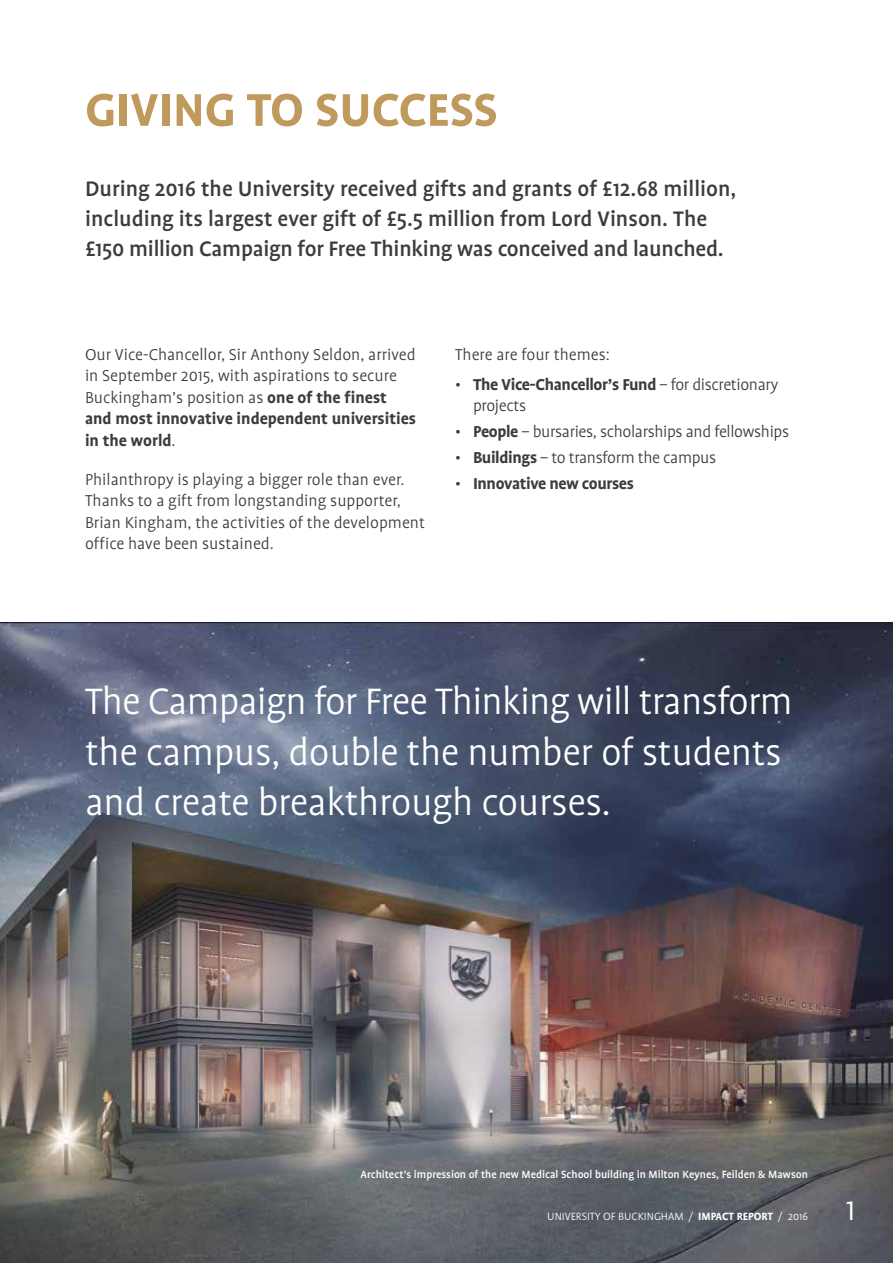
<style>
.page{position:relative;width:893px;height:1263px;background:#fff}
.page>*{position:absolute;margin:0;border:0;box-sizing:border-box;transform-origin:0 0}
.t1{font:700 52.5px "Profile";color:#c09a5d}
.t2{font:300 42px/50.4px "Profile";letter-spacing:-.01em;color:#fff}
.t3{font:300 36px "Profile";color:#fff}
.t4{font:500 24px/30px "Profile";color:#3c3c3b}
.t5{font:300 18px/21.6px "Profile";color:#3c3c3b}
.t6{font:300 18px/21.6px "Profile";letter-spacing:-.02em;color:#3c3c3b}
.t7{font:700 18px "Profile";letter-spacing:-.02em;color:#3c3c3b}
.t8{font:500 12px "Profile";color:#fff}
.t9{font:300 12px "Profile";color:#fff}
.s1{font-weight:700}
.s2{font-weight:300}
</style>
<div class="page">
<img style="left:0;top:623px;width:893px;height:640px">
<h1 class="t1" style="left:85px;top:82px;width:414px">GIVING TO SUCCESS</h1>
<h3 class="t4" style="left:85px;top:174px;width:653px">During 2016 the University received gifts and grants of £12.68 million, including its largest ever gift of £5.5 million from Lord Vinson. The £150 million Campaign for Free Thinking was conceived and launched.</h3>
<p class="t5" style="left:85px;top:343px;width:333px">Our Vice-Chancellor, Sir Anthony Seldon, arrived in September 2015, with aspirations to secure Buckingham’s position as <span class="s1">one of the finest and most innovative independent universities in the world</span>.</p>
<p class="t5" style="left:85px;top:468px;width:341px">Philanthropy is playing a bigger role than ever.<br>Thanks to a gift from longstanding supporter, Brian Kingham, the activities of the development office have been sustained.</p>
<p class="t5" style="left:455px;top:343px;width:156px">There are four themes:</p>
<p class="t6" style="left:473px;top:373px;width:307px;text-indent:-18px">• <span class="s1">The Vice-Chancellor’s Fund</span> – for discretionary projects</p>
<p class="t6" style="left:455px;top:421px;width:336px">• <span class="s1">People</span> – bursaries, scholarships and fellowships</p>
<p class="t6" style="left:455px;top:447px;width:263px">• <span class="s1">Buildings</span> – to transform the campus</p>
<p class="t7" style="left:455px;top:474px;width:180px"><span class="s2">•</span> Innovative new courses</p>
<h2 class="t2" style="left:85px;top:676px;width:709px">The Campaign for Free Thinking will transform the campus, double the number of students and create breakthrough courses.</h2>
<p class="t8" style="left:361px;top:1168px;width:449px">Architect’s impression of the new Medical School building in Milton Keynes, Feilden &amp; Mawson</p>
<p class="t9" style="left:547px;top:1210px;width:262px">UNIVERSITY OF BUCKINGHAM / <span class="s1">IMPACT REPORT</span> / 2016</p>
<h3 class="t3" style="left:845px;top:1191px;width:12px">1</h3>
</div>
